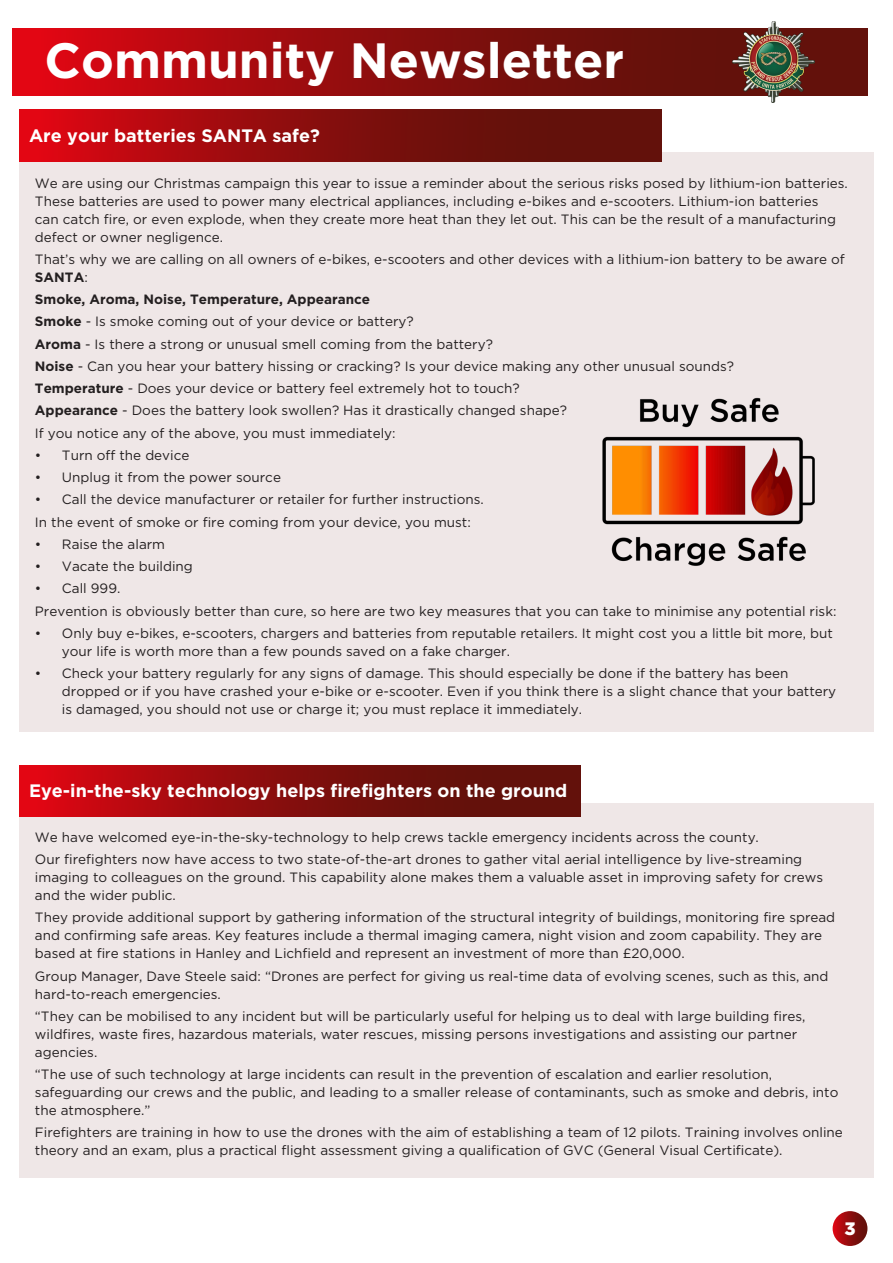
<style>
.page{position:relative;width:893px;height:1263px;background:#fff}
.page>*{position:absolute;margin:0;border:0;box-sizing:border-box;transform-origin:0 0}
.t1{font:700 49.5px "Gotham";color:#fff}
.t2{font:700 18px "Gotham";color:#fff}
.t3{font:900 18px "Gotham";color:#fff}
.t4{font:13.5px/18px "Gotham";color:#231f20}
.t5{font:700 13.5px "Gotham";color:#231f20}
.s1{font-weight:700}
</style>
<div class="page">
<svg style="left:833px;top:1211px;width:34px;height:35px"></svg>
<div style="left:19px;top:152px;width:855px;height:579px;background:#efe7e7"></div>
<svg style="left:19px;top:110px;width:642px;height:51px;background:#8e0d0d"></svg>
<svg style="left:13px;top:28px;width:854px;height:67px;background:#920c0d"></svg>
<img style="left:733px;top:21px;width:81px;height:81px">
<div style="left:19px;top:803px;width:855px;height:374px;background:#efe7e7"></div>
<svg style="left:19px;top:765px;width:561px;height:51px;background:#8e0d0d"></svg>
<img style="left:602px;top:397px;width:213px;height:169px">
<p class="t1" style="left:45px;top:32px;width:581px">Community Newsletter</p>
<p class="t2" style="left:29px;top:125px;width:292px">Are your batteries SANTA safe?</p>
<p class="t4" style="left:35px;top:174px;width:814px">We are using our Christmas campaign this year to issue a reminder about the serious risks posed by lithium-ion batteries.<br>These batteries are used to power many electrical appliances, including e-bikes and e-scooters. Lithium-ion batteries<br>can catch fire, or even explode, when they create more heat than they let out. This can be the result of a manufacturing defect or owner negligence.</p>
<p class="t4" style="left:35px;top:250px;width:811px">That’s why we are calling on all owners of e-bikes, e-scooters and other devices with a lithium-ion battery to be aware of<br><span class="s1">SANTA</span>:</p>
<p class="t5" style="left:35px;top:292px;width:337px">Smoke, Aroma, Noise, Temperature, Appearance</p>
<p class="t4" style="left:35px;top:312px;width:380px"><span class="s1">Smoke</span> - Is smoke coming out of your device or battery?</p>
<p class="t4" style="left:35px;top:335px;width:459px"><span class="s1">Aroma</span> - Is there a strong or unusual smell coming from the battery?</p>
<p class="t4" style="left:35px;top:357px;width:701px"><span class="s1">Noise</span> - Can you hear your battery hissing or cracking? Is your device making any other unusual sounds?</p>
<p class="t4" style="left:35px;top:379px;width:486px"><span class="s1">Temperature</span> - Does your device or battery feel extremely hot to touch?</p>
<p class="t4" style="left:35px;top:401px;width:534px"><span class="s1">Appearance</span> - Does the battery look swollen? Has it drastically changed shape?</p>
<p class="t4" style="left:35px;top:424px;width:362px">If you notice any of the above, you must immediately:</p>
<p class="t4" style="left:35px;top:446px;width:156px">• Turn off the device</p>
<p class="t4" style="left:35px;top:468px;width:248px">• Unplug it from the power source</p>
<p class="t4" style="left:35px;top:490px;width:450px">• Call the device manufacturer or retailer for further instructions.</p>
<p class="t4" style="left:35px;top:513px;width:437px">In the event of smoke or fire coming from your device, you must:</p>
<p class="t4" style="left:35px;top:535px;width:132px">• Raise the alarm</p>
<p class="t4" style="left:35px;top:557px;width:159px">• Vacate the building</p>
<p class="t4" style="left:35px;top:579px;width:87px">• Call 999.</p>
<p class="t4" style="left:35px;top:602px;width:803px">Prevention is obviously better than cure, so here are two key measures that you can take to minimise any potential risk:</p>
<p class="t4" style="left:62px;top:624px;width:772px;text-indent:-27px">• Only buy e-bikes, e-scooters, chargers and batteries from reputable retailers. It might cost you a little bit more, but your life is worth more than a few pounds saved on a fake charger.</p>
<p class="t4" style="left:62px;top:664px;width:776px;text-indent:-27px">• Check your battery regularly for any signs of damage. This should especially be done if the battery has been dropped or if you have crashed your e-bike or e-scooter. Even if you think there is a slight chance that your battery is damaged, you should not use or charge it; you must replace it immediately.</p>
<p class="t2" style="left:29px;top:781px;width:540px">Eye-in-the-sky technology helps firefighters on the ground</p>
<p class="t4" style="left:35px;top:828px;width:725px">We have welcomed eye-in-the-sky-technology to help crews tackle emergency incidents across the county.</p>
<p class="t4" style="left:35px;top:850px;width:790px">Our firefighters now have access to two state-of-the-art drones to gather vital aerial intelligence by live-streaming imaging to colleagues on the ground. This capability alone makes them a valuable asset in improving safety for crews and the wider public.</p>
<p class="t4" style="left:35px;top:908px;width:802px">They provide additional support by gathering information of the structural integrity of buildings, monitoring fire spread and confirming safe areas. Key features include a thermal imaging camera, night vision and zoom capability. They are based at fire stations in Hanley and Lichfield and represent an investment of more than £20,000.</p>
<p class="t4" style="left:35px;top:966px;width:795px">Group Manager, Dave Steele said: “Drones are perfect for giving us real-time data of evolving scenes, such as this, and hard-to-reach emergencies.</p>
<p class="t4" style="left:35px;top:1007px;width:772px">“They can be mobilised to any incident but will be particularly useful for helping us to deal with large building fires, wildfires, waste fires, hazardous materials, water rescues, missing persons investigations and assisting our partner agencies.</p>
<p class="t4" style="left:35px;top:1065px;width:805px">“The use of such technology at large incidents can result in the prevention of escalation and earlier resolution, safeguarding our crews and the public, and leading to a smaller release of contaminants, such as smoke and debris, into the atmosphere.”</p>
<p class="t4" style="left:35px;top:1123px;width:809px">Firefighters are training in how to use the drones with the aim of establishing a team of 12 pilots. Training involves online theory and an exam, plus a practical flight assessment giving a qualification of GVC (General Visual Certificate).</p>
<p class="t3" style="left:844px;top:1218px;width:13px">3</p>
</div>
